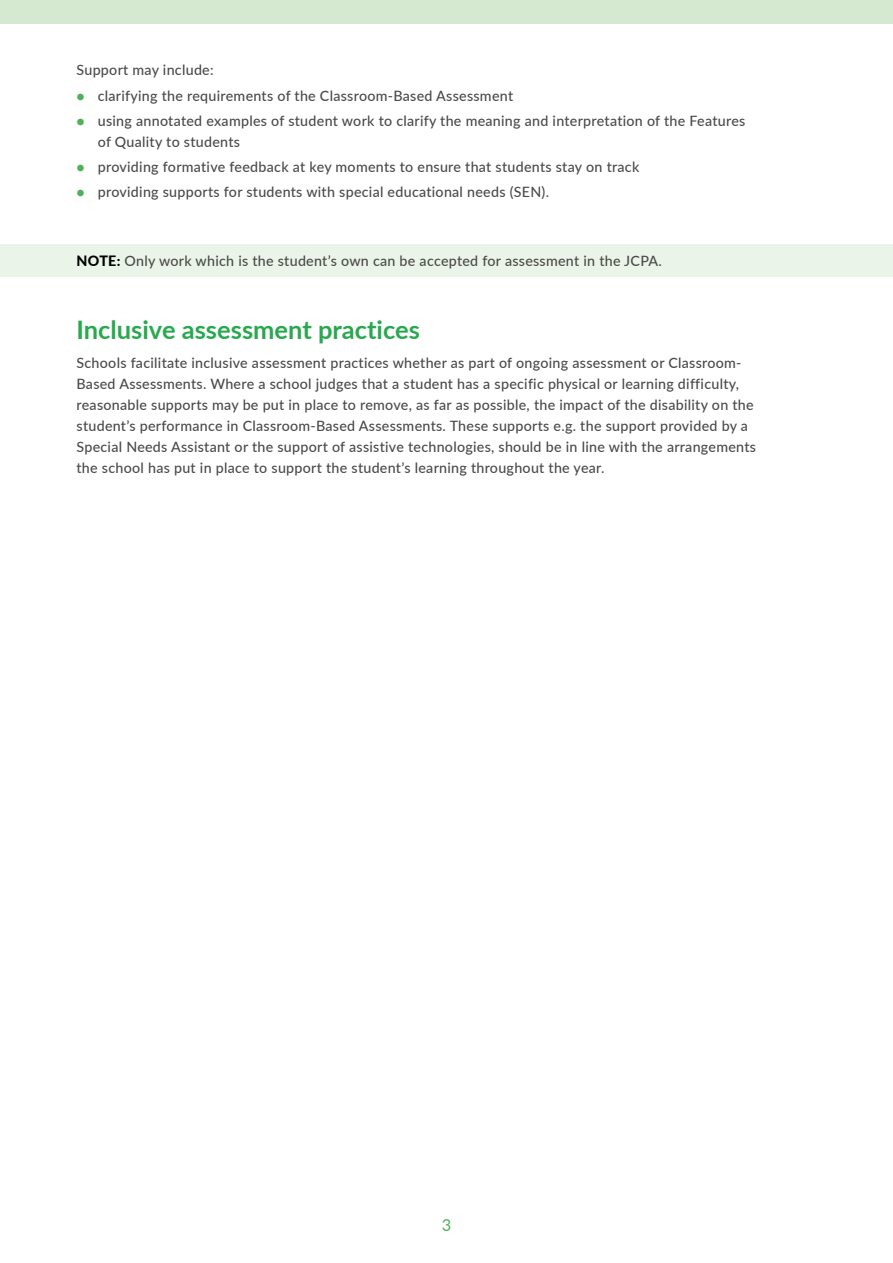
<style>
.page{position:relative;width:893px;height:1263px;background:#fff}
.page>*{position:absolute;margin:0;border:0;box-sizing:border-box;transform-origin:0 0}
.t1{font:700 25.5px "Lato";color:#29a94f}
.t2{font:16.5px "Lato";color:#50b15d}
.t3{font:500 14.25px/21px "Lato";letter-spacing:.02em;color:#4a4a49}
.s1{font-weight:800;color:#50b15d}
.s2{font-weight:800;color:#000}
</style>
<div class="page">
<div style="left:0;top:0;width:893px;height:24px;background:#d5e9d1"></div>
<div style="left:0;top:244px;width:893px;height:33px;background:#ebf4e9"></div>
<p class="t3" style="left:77px;top:59px;width:139px">Support may include:</p>
<p class="t3" style="left:77px;top:84px;width:438px"><span class="s1">•</span> clarifying the requirements of the Classroom-Based Assessment</p>
<p class="t3" style="left:98px;top:109px;width:649px;text-indent:-21px"><span class="s1">•</span> using annotated examples of student work to clarify the meaning and interpretation of the Features of Quality to students</p>
<p class="t3" style="left:77px;top:156px;width:564px"><span class="s1">•</span> providing formative feedback at key moments to ensure that students stay on track</p>
<p class="t3" style="left:77px;top:181px;width:474px"><span class="s1">•</span> providing supports for students with special educational needs (SEN).</p>
<p class="t3" style="left:77px;top:250px;width:587px"><span class="s2">NOTE:</span> Only work which is the student’s own can be accepted for assessment in the JCPA.</p>
<h1 class="t1" style="left:77px;top:311px;width:345px">Inclusive assessment practices</h1>
<p class="t3" style="left:77px;top:352px;width:681px">Schools facilitate inclusive assessment practices whether as part of ongoing assessment or Classroom-Based Assessments. Where a school judges that a student has a specific physical or learning difficulty, reasonable supports may be put in place to remove, as far as possible, the impact of the disability on the student’s performance in Classroom-Based Assessments. These supports e.g. the support provided by a Special Needs Assistant or the support of assistive technologies, should be in line with the arrangements the school has put in place to support the student’s learning throughout the year.</p>
<p class="t2" style="left:442px;top:1213px;width:11px">3</p>
</div>
